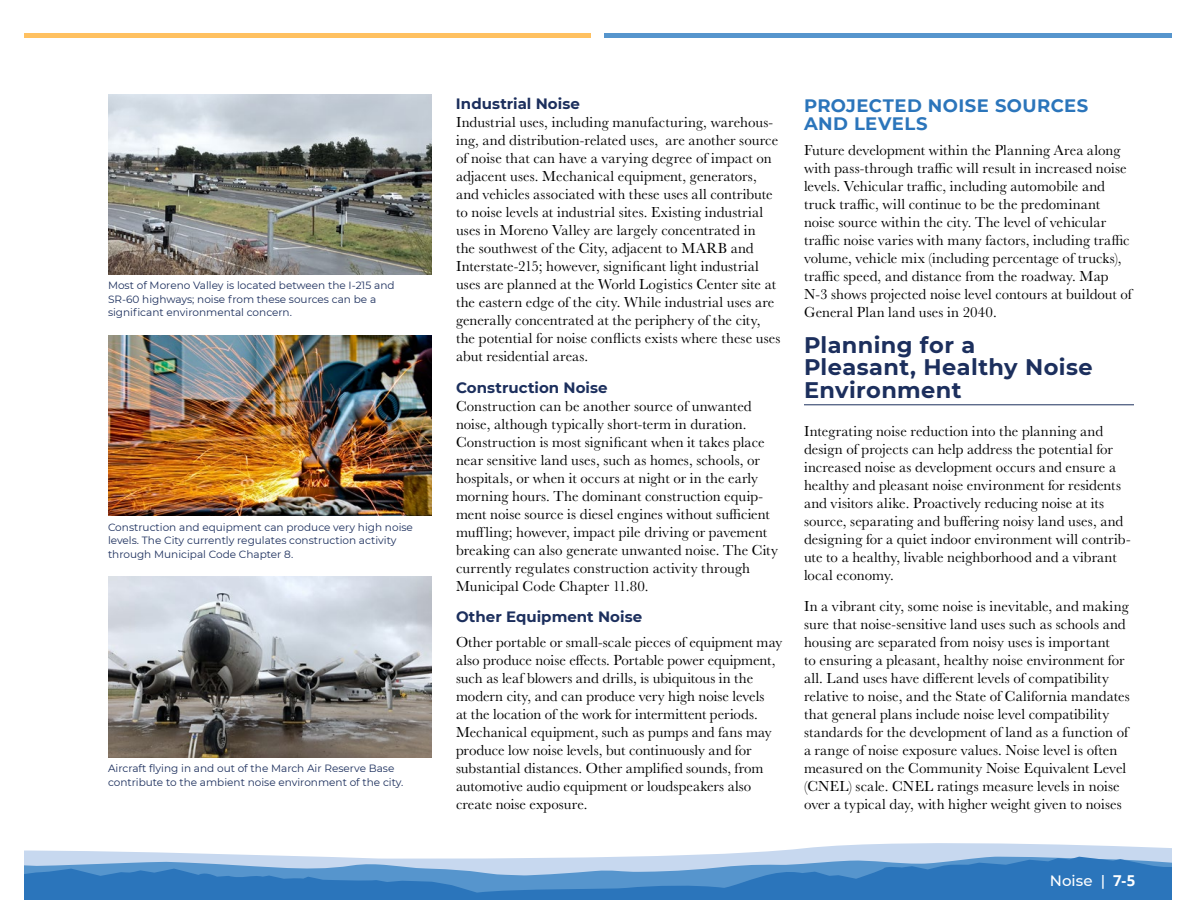
<style>
.page{position:relative;width:1188px;height:918px;background:#fff}
.page>*{position:absolute;margin:0;border:0;box-sizing:border-box;transform-origin:0 0}
.t1{font:700 22.5px/22.5px "Montserrat";letter-spacing:.015em;color:#1c2f5d}
.t2{font:700 18px/18px "Montserrat";letter-spacing:.025em;color:#2b75bb}
.t3{font:15px/18px "Baskerville URW";letter-spacing:.005em;color:#000}
.t4{font:700 15px "Montserrat";color:#1c2f5d}
.t5{font:500 15px "Montserrat";letter-spacing:.005em;color:#fff}
.t6{font:10.5px/13.5px "Montserrat";color:#1c2f5d}
.s1{font-family:"Open Sans";font-weight:700}
</style>
<div class="page">
<div style="left:604px;top:33px;width:568px;height:5px;background:#5695cd"></div>
<div style="left:25px;top:33px;width:566px;height:5px;background:#ffc161"></div>
<svg style="left:25px;top:843px;width:1147px;height:14px"></svg>
<svg style="left:25px;top:857px;width:1147px;height:42px;background:#5490c9"></svg>
<hr style="left:804px;top:404px;width:330px;height:1px;background:#1c2f5d">
<img style="left:108px;top:94px;width:324px;height:181px">
<img style="left:108px;top:336px;width:324px;height:180px">
<img style="left:108px;top:577px;width:324px;height:180px">
<p class="t6" style="left:108px;top:278px;width:288px">Most of Moreno Valley is located between the I-215 and<br>SR-60 highways; noise from these sources can be a significant environmental concern.</p>
<p class="t6" style="left:108px;top:520px;width:306px">Construction and equipment can produce very high noise levels. The City currently regulates construction activity through Municipal Code Chapter 8.</p>
<p class="t6" style="left:108px;top:761px;width:297px">Aircraft flying in and out of the March Air Reserve Base contribute to the ambient noise environment of the city.</p>
<p class="t4" style="left:456px;top:93px;width:125px">Industrial Noise</p>
<p class="t3" style="left:456px;top:113px;width:326px">Industrial uses, including manufacturing, warehous&shy;ing, and distribution-related uses, are another source of noise that can have a varying degree of impact on adjacent uses. Mechanical equipment, generators, and vehicles associated with these uses all contribute to noise levels at industrial sites. Existing industrial uses in Moreno Valley are largely concentrated in<br>the southwest of the City, adjacent to MARB and Interstate-215; however, significant light industrial uses are planned at the World Logistics Center site at the eastern edge of the city. While industrial uses are generally concentrated at the periphery of the city, the potential for noise conflicts exists where these uses abut residential areas.</p>
<p class="t4" style="left:456px;top:376px;width:153px">Construction Noise</p>
<p class="t3" style="left:456px;top:396px;width:324px">Construction can be another source of unwanted noise, although typically short-term in duration.<br>Construction is most significant when it takes place near sensitive land uses, such as homes, schools, or hospitals, or when it occurs at night or in the early morning hours. The dominant construction equip&shy;ment noise source is diesel engines without sufficient muffling; however, impact pile driving or pavement breaking can also generate unwanted noise. The City currently regulates construction activity through Municipal Code Chapter 11.80.</p>
<p class="t4" style="left:456px;top:606px;width:188px">Other Equipment Noise</p>
<p class="t3" style="left:456px;top:632px;width:328px">Other portable or small-scale pieces of equipment may also produce noise effects. Portable power equipment, such as leaf blowers and drills, is ubiquitous in the modern city, and can produce very high noise levels<br>at the location of the work for intermittent periods.<br>Mechanical equipment, such as pumps and fans may produce low noise levels, but continuously and for substantial distances. Other amplified sounds, from automotive audio equipment or loudspeakers also create noise exposure.</p>
<p class="t2" style="left:804px;top:96px;width:286px">PROJECTED NOISE SOURCES<br>AND LEVELS</p>
<p class="t3" style="left:804px;top:140px;width:329px">Future development within the Planning Area along with pass-through traffic will result in increased noise levels. Vehicular traffic, including automobile and truck traffic, will continue to be the predominant noise source within the city. The level of vehicular traffic noise varies with many factors, including traffic volume, vehicle mix (including percentage of trucks), traffic speed, and distance from the roadway. Map N-3 shows projected noise level contours at buildout of General Plan land uses in 2040.</p>
<h1 class="t1" style="left:804px;top:332px;width:290px">Planning for a<br>Pleasant, Healthy Noise<br>Environment</h1>
<p class="t3" style="left:804px;top:422px;width:328px">Integrating noise reduction into the planning and design of projects can help address the potential for increased noise as development occurs and ensure a healthy and pleasant noise environment for residents and visitors alike. Proactively reducing noise at its source, separating and buffering noisy land uses, and designing for a quiet indoor environment will contrib&shy;ute to a healthy, livable neighborhood and a vibrant local economy.</p>
<p class="t3" style="left:804px;top:597px;width:327px">In a vibrant city, some noise is inevitable, and making sure that noise-sensitive land uses such as schools and housing are separated from noisy uses is important<br>to ensuring a pleasant, healthy noise environment for all. Land uses have different levels of compatibility relative to noise, and the State of California mandates that general plans include noise level compatibility standards for the development of land as a function of a range of noise exposure values. Noise level is often measured on the Community Noise Equivalent Level (CNEL) scale. CNEL ratings measure levels in noise over a typical day, with higher weight given to noises</p>
<p class="t5" style="left:1050px;top:870px;width:87px">Noise | <span class="s1">7-5</span></p>
</div>
